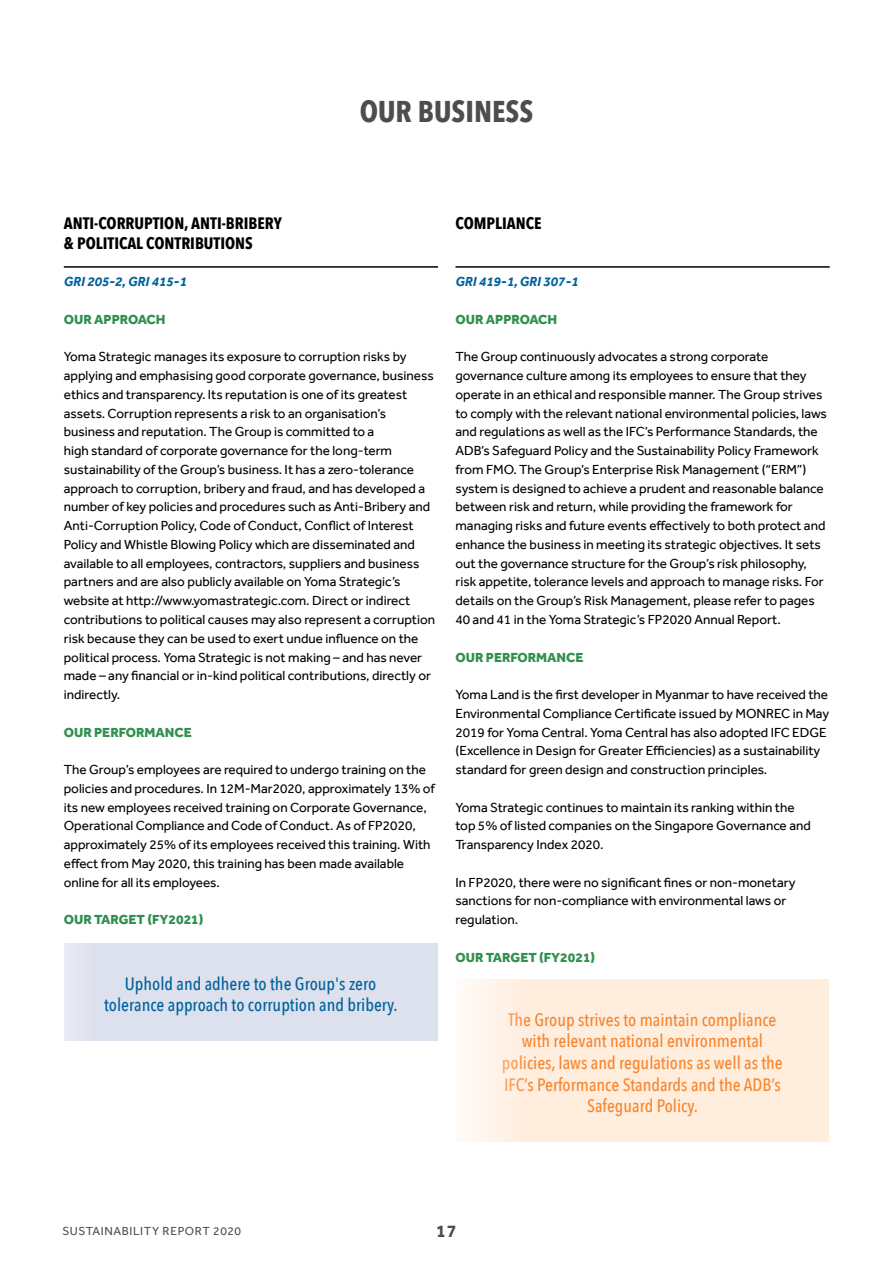
<style>
.page{position:relative;width:893px;height:1263px;background:#fff}
.page>*{position:absolute;margin:0;border:0;box-sizing:border-box;transform-origin:0 0}
.t1{font:700 30px "Avenir Next Condensed";color:#4d4d4f}
.t2{font:500 18px/21.6px "Avenir Next Condensed";color:#f68631;text-align:center}
.t3{font:500 18px/21.6px "Avenir Next Condensed";color:#00629d;text-align:center}
.t4{font:700 18px "Effra";color:#4d4d4f}
.t5{font:700 16.5px/19.8px "Avenir Next Condensed";color:#000}
.t6{font:13.5px/18.8px "Effra";color:#000}
.t7{font:800 13.5px "Effra";color:#31904f}
.t8{font:italic 700 13.5px "Effra";color:#00629d}
.t9{font:12px "Effra";letter-spacing:.05em;color:#4d4d4f}
</style>
<div class="page">
<hr style="left:64px;top:266px;width:374px;height:2px;background:#000">
<hr style="left:455px;top:266px;width:375px;height:2px;background:#000">
<div style="left:64px;top:943px;width:373px;height:97px;background:#dde1ed"></div>
<div style="left:455px;top:979px;width:374px;height:162px;background:#ffedde"></div>
<h1 class="t1" style="left:360px;top:93px;width:175px">OUR BUSINESS</h1>
<p class="t5" style="left:64px;top:213px;width:220px">ANTI-CORRUPTION, ANTI-BRIBERY &amp; POLITICAL CONTRIBUTIONS</p>
<p class="t8" style="left:64px;top:274px;width:124px">GRI 205-2, GRI 415-1</p>
<p class="t7" style="left:64px;top:311px;width:103px">OUR APPROACH</p>
<p class="t6" style="left:64px;top:347px;width:373px">Yoma Strategic manages its exposure to corruption risks by applying and emphasising good corporate governance, business ethics and transparency. Its reputation is one of its greatest assets. Corruption represents a risk to an organisation’s business and reputation. The Group is committed to a<br>high standard of corporate governance for the long-term sustainability of the Group’s business. It has a zero-tolerance approach to corruption, bribery and fraud, and has developed a number of key policies and procedures such as Anti-Bribery and Anti-Corruption Policy, Code of Conduct, Conflict of Interest Policy and Whistle Blowing Policy which are disseminated and available to all employees, contractors, suppliers and business partners and are also publicly available on Yoma Strategic’s website at http://www.yomastrategic.com. Direct or indirect contributions to political causes may also represent a corruption risk because they can be used to exert undue influence on the political process. Yoma Strategic is not making – and has never made – any financial or in-kind political contributions, directly or indirectly.</p>
<p class="t7" style="left:64px;top:724px;width:129px">OUR PERFORMANCE</p>
<p class="t6" style="left:64px;top:760px;width:373px">The Group’s employees are required to undergo training on the policies and procedures. In 12M-Mar2020, approximately 13% of its new employees received training on Corporate Governance, Operational Compliance and Code of Conduct. As of FP2020, approximately 25% of its employees received this training. With effect from May 2020, this training has been made available online for all its employees.</p>
<p class="t7" style="left:64px;top:911px;width:141px">OUR TARGET (FY2021)</p>
<h2 class="t3" style="left:104px;top:972px;width:295px">Uphold and adhere to the Group's zero tolerance approach to corruption and bribery.</h2>
<p class="t5" style="left:455px;top:213px;width:88px">COMPLIANCE</p>
<p class="t8" style="left:455px;top:274px;width:124px">GRI 419-1, GRI 307-1</p>
<p class="t7" style="left:455px;top:311px;width:103px">OUR APPROACH</p>
<p class="t6" style="left:455px;top:347px;width:373px">The Group continuously advocates a strong corporate governance culture among its employees to ensure that they operate in an ethical and responsible manner. The Group strives to comply with the relevant national environmental policies, laws and regulations as well as the IFC’s Performance Standards, the ADB’s Safeguard Policy and the Sustainability Policy Framework from FMO. The Group’s Enterprise Risk Management (“ERM”) system is designed to achieve a prudent and reasonable balance between risk and return, while providing the framework for managing risks and future events effectively to both protect and enhance the business in meeting its strategic objectives. It sets out the governance structure for the Group’s risk philosophy, risk appetite, tolerance levels and approach to manage risks. For details on the Group’s Risk Management, please refer to pages 40 and 41 in the Yoma Strategic’s FP2020 Annual Report.</p>
<p class="t7" style="left:455px;top:649px;width:129px">OUR PERFORMANCE</p>
<p class="t6" style="left:455px;top:685px;width:375px">Yoma Land is the first developer in Myanmar to have received the Environmental Compliance Certificate issued by MONREC in May 2019 for Yoma Central. Yoma Central has also adopted IFC EDGE (Excellence in Design for Greater Efficiencies) as a sustainability standard for green design and construction principles.</p>
<p class="t6" style="left:455px;top:797px;width:357px">Yoma Strategic continues to maintain its ranking within the top 5% of listed companies on the Singapore Governance and<br>Transparency Index 2020.</p>
<p class="t6" style="left:455px;top:872px;width:341px">In FP2020, there were no significant fines or non-monetary sanctions for non-compliance with environmental laws or regulation.</p>
<p class="t7" style="left:455px;top:949px;width:141px">OUR TARGET (FY2021)</p>
<h2 class="t2" style="left:502px;top:1009px;width:283px">The Group strives to maintain compliance with relevant national environmental policies, laws and regulations as well as the IFC’s Performance Standards and the ADB’s Safeguard Policy.</h2>
<p class="t9" style="left:62px;top:1224px;width:180px">SUSTAINABILITY REPORT 2020</p>
<h2 class="t4" style="left:436px;top:1220px;width:22px">17</h2>
</div>
